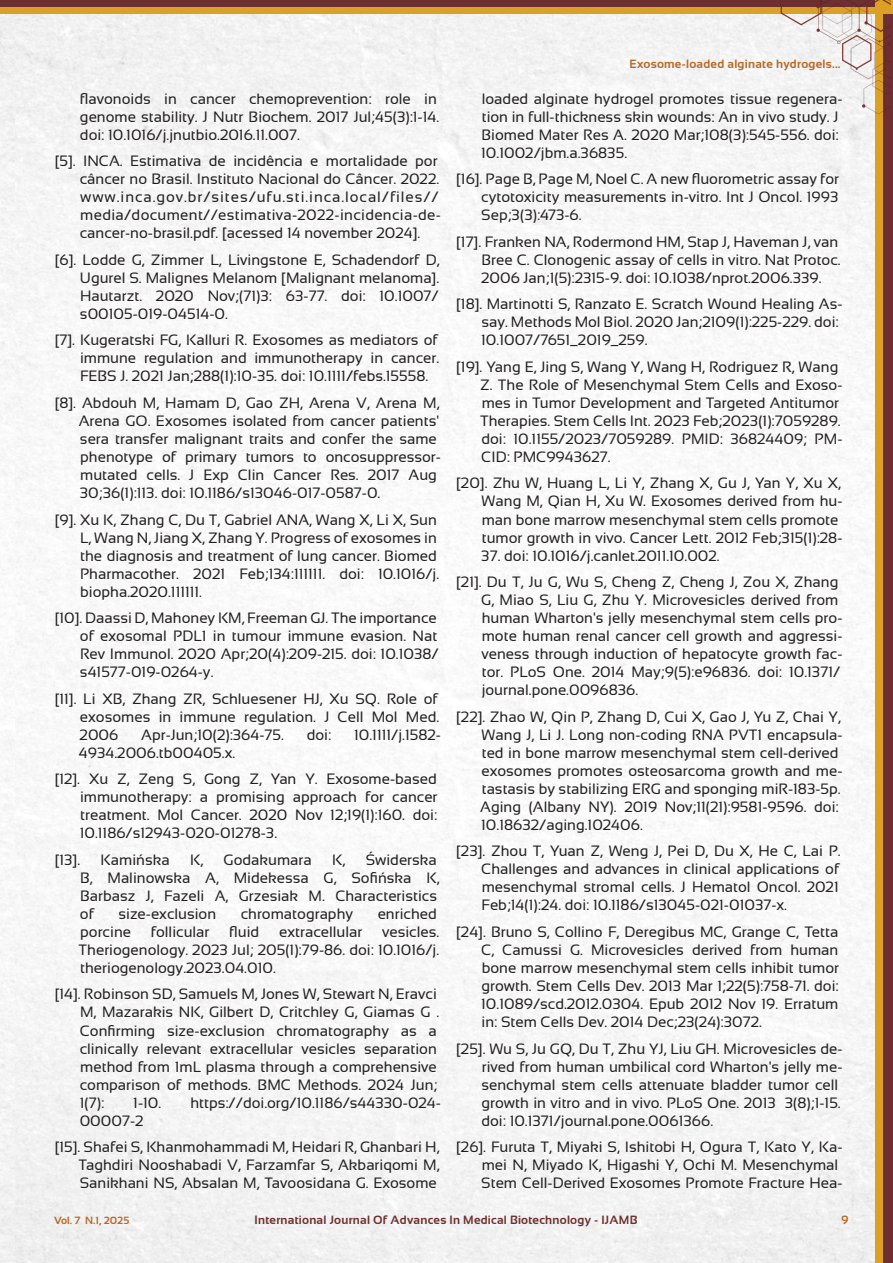
<style>
.page{position:relative;width:893px;height:1263px;background:#fff}
.page>*{position:absolute;margin:0;border:0;box-sizing:border-box;transform-origin:0 0}
.t1{font:15px/18px "Sansation";color:#231f20}
.t2{font:700 12px "Sansation";letter-spacing:.02em;color:#6d2f30}
.t3{font:700 12px "Sansation";letter-spacing:.02em;color:#b76926}
.t4{font:700 10.5px "Sansation";color:#b76926}
</style>
<div class="page">
<img style="left:15px;top:14px;width:861px;height:1249px">
<div style="left:882px;top:0;width:11px;height:1263px;background:#6d2f30"></div>
<div style="left:876px;top:0;width:7px;height:1263px;background:#daa126"></div>
<div style="left:0;top:0;width:890px;height:9px;background:#6d2f30"></div>
<div style="left:0;top:7px;width:893px;height:7px;background:#daa126"></div>
<div style="left:876px;top:0;width:17px;height:8px;background:#daa126"></div>
<img style="left:725px;top:0;width:166px;height:114px">
<p class="t1" style="left:80px;top:89px;width:361px">flavonoids in cancer chemoprevention: role in genome stability. J Nutr Biochem. 2017 Jul;45(3):1-14. doi: 10.1016/j.jnutbio.2016.11.007.</p>
<p class="t1" style="left:80px;top:152px;width:363px;text-indent:-25px">[5]. INCA. Estimativa de incidência e mortalidade por câncer no Brasil. Instituto Nacional do Câncer. 2022. www.inca.gov.br/sites/ufu.sti.inca.local/files// media/document//estimativa-2022-incidencia-de&shy;cancer-no-brasil.pdf. [acessed 14 november 2024].</p>
<p class="t1" style="left:80px;top:251px;width:361px;text-align:justify;text-indent:-25px">[6]. Lodde G, Zimmer L, Livingstone E, Schadendorf D, Ugurel S. Malignes Melanom [Malignant melanoma].<br>Hautarzt. 2020 Nov;(71)3: 63-77. doi: 10.1007/ s00105-019-04514-0.</p>
<p class="t1" style="left:80px;top:331px;width:361px;text-align:justify;text-indent:-25px">[7]. Kugeratski FG, Kalluri R. Exosomes as mediators of immune regulation and immunotherapy in cancer.<br>FEBS J. 2021 Jan;288(1):10-35. doi: 10.1111/febs.15558.</p>
<p class="t1" style="left:79px;top:394px;width:364px;text-indent:-24px">[8]. Abdouh M, Hamam D, Gao ZH, Arena V, Arena M, Arena GO. Exosomes isolated from cancer patients' sera transfer malignant traits and confer the same phenotype of primary tumors to oncosuppressor&shy;mutated cells. J Exp Clin Cancer Res. 2017 Aug 30;36(1):113. doi: 10.1186/s13046-017-0587-0.</p>
<p class="t1" style="left:80px;top:510px;width:361px;text-indent:-25px">[9]. Xu K, Zhang C, Du T, Gabriel ANA, Wang X, Li X, Sun L, Wang N, Jiang X, Zhang Y. Progress of exosomes in the diagnosis and treatment of lung cancer. Biomed Pharmacother. 2021 Feb;134:111111. doi: 10.1016/j. biopha.2020.111111.</p>
<p class="t1" style="left:80px;top:609px;width:360px;text-indent:-25px">[10]. Daassi D, Mahoney KM, Freeman GJ. The importance of exosomal PDL1 in tumour immune evasion. Nat Rev Immunol. 2020 Apr;20(4):209-215. doi: 10.1038/ s41577-019-0264-y.</p>
<p class="t1" style="left:80px;top:689px;width:361px;text-align:justify;text-indent:-25px">[11]. Li XB, Zhang ZR, Schluesener HJ, Xu SQ. Role of exosomes in immune regulation. J Cell Mol Med.<br>2006</p>
<p class="t1" style="left:141px;top:725px;width:144px">Apr-Jun;10(2):364-75.</p>
<p class="t1" style="left:307px;top:725px;width:26px">doi:</p>
<p class="t1" style="left:354px;top:725px;width:88px">10.1111/j.1582-</p>
<p class="t1" style="left:79px;top:743px;width:158px">4934.2006.tb00405.x.</p>
<p class="t1" style="left:80px;top:770px;width:359px;text-align:justify;text-indent:-25px">[12]. Xu Z, Zeng S, Gong Z, Yan Y. Exosome-based immunotherapy: a promising approach for cancer treatment. Mol Cancer. 2020 Nov 12;19(1):160. doi:<br>10.1186/s12943-020-01278-3.</p>
<p class="t1" style="left:55px;top:851px;width:27px">[13].</p>
<p class="t1" style="left:101px;top:851px;width:71px">Kamińska</p>
<p class="t1" style="left:190px;top:851px;width:15px">K,</p>
<p class="t1" style="left:224px;top:851px;width:90px">Godakumara</p>
<p class="t1" style="left:332px;top:851px;width:15px">K,</p>
<p class="t1" style="left:80px;top:851px;width:361px;text-indent:286px">Świderska<br>B, Malinowska A, Midekessa G, Sofińska K,<br>Barbasz J, Fazeli A, Grzesiak M. Characteristics of</p>
<p class="t1" style="left:118px;top:905px;width:99px">size-exclusion</p>
<p class="t1" style="left:241px;top:905px;width:114px">chromatography</p>
<p class="t1" style="left:378px;top:905px;width:61px">enriched</p>
<p class="t1" style="left:80px;top:923px;width:52px">porcine</p>
<p class="t1" style="left:151px;top:923px;width:60px">follicular</p>
<p class="t1" style="left:229px;top:923px;width:32px">fluid</p>
<p class="t1" style="left:279px;top:923px;width:85px">extracellular</p>
<p class="t1" style="left:79px;top:923px;width:362px;text-align:justify;text-indent:304px">vesicles.<br>Theriogenology. 2023 Jul; 205(1):79-86. doi: 10.1016/j. theriogenology.2023.04.010.</p>
<p class="t1" style="left:80px;top:985px;width:361px;text-indent:-25px">[14]. Robinson SD, Samuels M, Jones W, Stewart N, Eravci M, Mazarakis NK, Gilbert D, Critchley G, Giamas G .<br>Confirming size-exclusion chromatography as a clinically relevant extracellular vesicles separation method from 1mL plasma through a comprehensive comparison of methods. BMC Methods. 2024 Jun; 1(7):</p>
<p class="t1" style="left:133px;top:1093px;width:29px">1-10.</p>
<p class="t1" style="left:190px;top:1093px;width:252px">https://doi.org/10.1186/s44330-024-</p>
<p class="t1" style="left:80px;top:1111px;width:65px">00007-2</p>
<p class="t1" style="left:79px;top:1138px;width:362px;text-align:justify;text-indent:-24px">[15]. Shafei S, Khanmohammadi M, Heidari R, Ghanbari H, Taghdiri Nooshabadi V, Farzamfar S, Akbariqomi M, Sanikhani NS, Absalan M, Tavoosidana G. Exosome</p>
<p class="t3" style="left:629px;top:58px;width:213px">Exosome-loaded alginate hydrogels...</p>
<p class="t1" style="left:481px;top:89px;width:363px">loaded alginate hydrogel promotes tissue regenera&shy;tion in full-thickness skin wounds: An in vivo study. J Biomed Mater Res A. 2020 Mar;108(3):545-556. doi:<br>10.1002/jbm.a.36835.</p>
<p class="t1" style="left:481px;top:170px;width:359px;text-align:justify;text-indent:-25px">[16]. Page B, Page M, Noel C. A new fluorometric assay for cytotoxicity measurements in-vitro. Int J Oncol. 1993<br>Sep;3(3):473-6.</p>
<p class="t1" style="left:481px;top:233px;width:361px;text-indent:-25px">[17]. Franken NA, Rodermond HM, Stap J, Haveman J, van<br>Bree C. Clonogenic assay of cells in vitro. Nat Protoc.<br>2006 Jan;1(5):2315-9. doi: 10.1038/nprot.2006.339.</p>
<p class="t1" style="left:481px;top:295px;width:363px;text-indent:-25px">[18]. Martinotti S, Ranzato E. Scratch Wound Healing As&shy;say. Methods Mol Biol. 2020 Jan;2109(1):225-229. doi:<br>10.1007/7651_2019_259.</p>
<p class="t1" style="left:480px;top:358px;width:364px;text-indent:-24px">[19]. Yang E, Jing S, Wang Y, Wang H, Rodriguez R, Wang Z. The Role of Mesenchymal Stem Cells and Exoso&shy;mes in Tumor Development and Targeted Antitumor Therapies. Stem Cells Int. 2023 Feb;2023(1):7059289. doi: 10.1155/2023/7059289. PMID: 36824409; PM-CID: PMC9943627.</p>
<p class="t1" style="left:482px;top:474px;width:362px;text-indent:-25px">[20]. Zhu W, Huang L, Li Y, Zhang X, Gu J, Yan Y, Xu X, Wang M, Qian H, Xu W. Exosomes derived from hu&shy;man bone marrow mesenchymal stem cells promote tumor growth in vivo. Cancer Lett. 2012 Feb;315(1):28-</p>
<p class="t1" style="left:481px;top:546px;width:240px">37. doi: 10.1016/j.canlet.2011.10.002.</p>
<p class="t1" style="left:481px;top:573px;width:363px;text-indent:-25px">[21]. Du T, Ju G, Wu S, Cheng Z, Cheng J, Zou X, Zhang G, Miao S, Liu G, Zhu Y. Microvesicles derived from human Wharton's jelly mesenchymal stem cells pro&shy;mote human renal cancer cell growth and aggressi&shy;veness through induction of hepatocyte growth fac&shy;tor. PLoS One. 2014 May;9(5):e96836. doi: 10.1371/ journal.pone.0096836.</p>
<p class="t1" style="left:480px;top:707px;width:364px;text-indent:-24px">[22]. Zhao W, Qin P, Zhang D, Cui X, Gao J, Yu Z, Chai Y, Wang J, Li J. Long non-coding RNA PVT1 encapsula&shy;ted in bone marrow mesenchymal stem cell-derived exosomes promotes osteosarcoma growth and me&shy;tastasis by stabilizing ERG and sponging miR-183-5p.<br>Aging (Albany NY). 2019 Nov;11(21):9581-9596. doi:<br>10.18632/aging.102406.</p>
<p class="t1" style="left:481px;top:842px;width:361px;text-indent:-25px">[23]. Zhou T, Yuan Z, Weng J, Pei D, Du X, He C, Lai P.<br>Challenges and advances in clinical applications of mesenchymal stromal cells. J Hematol Oncol. 2021<br>Feb;14(1):24. doi: 10.1186/s13045-021-01037-x.</p>
<p class="t1" style="left:481px;top:923px;width:359px;text-align:justify;text-indent:-25px">[24]. Bruno S, Collino F, Deregibus MC, Grange C, Tetta C, Camussi G. Microvesicles derived from human bone marrow mesenchymal stem cells inhibit tumor growth. Stem Cells Dev. 2013 Mar 1;22(5):758-71. doi:<br>10.1089/scd.2012.0304. Epub 2012 Nov 19. Erratum in: Stem Cells Dev. 2014 Dec;23(24):3072.</p>
<p class="t1" style="left:481px;top:1039px;width:362px;text-indent:-25px">[25]. Wu S, Ju GQ, Du T, Zhu YJ, Liu GH. Microvesicles de&shy;rived from human umbilical cord Wharton's jelly me&shy;senchymal stem cells attenuate bladder tumor cell growth in vitro and in vivo. PLoS One. 2013 3(8);1-15. doi: 10.1371/journal.pone.0061366.</p>
<p class="t1" style="left:481px;top:1138px;width:363px;text-indent:-25px">[26]. Furuta T, Miyaki S, Ishitobi H, Ogura T, Kato Y, Ka&shy;mei N, Miyado K, Higashi Y, Ochi M. Mesenchymal<br>Stem Cell-Derived Exosomes Promote Fracture Hea-</p>
<p class="t4" style="left:54px;top:1214px;width:77px">Vol. 7 N.1, 2025</p>
<p class="t2" style="left:255px;top:1213px;width:384px">International Journal Of Advances In Medical Biotechnology - IJAMB</p>
<p class="t3" style="left:841px;top:1213px;width:9px">9</p>
</div>
